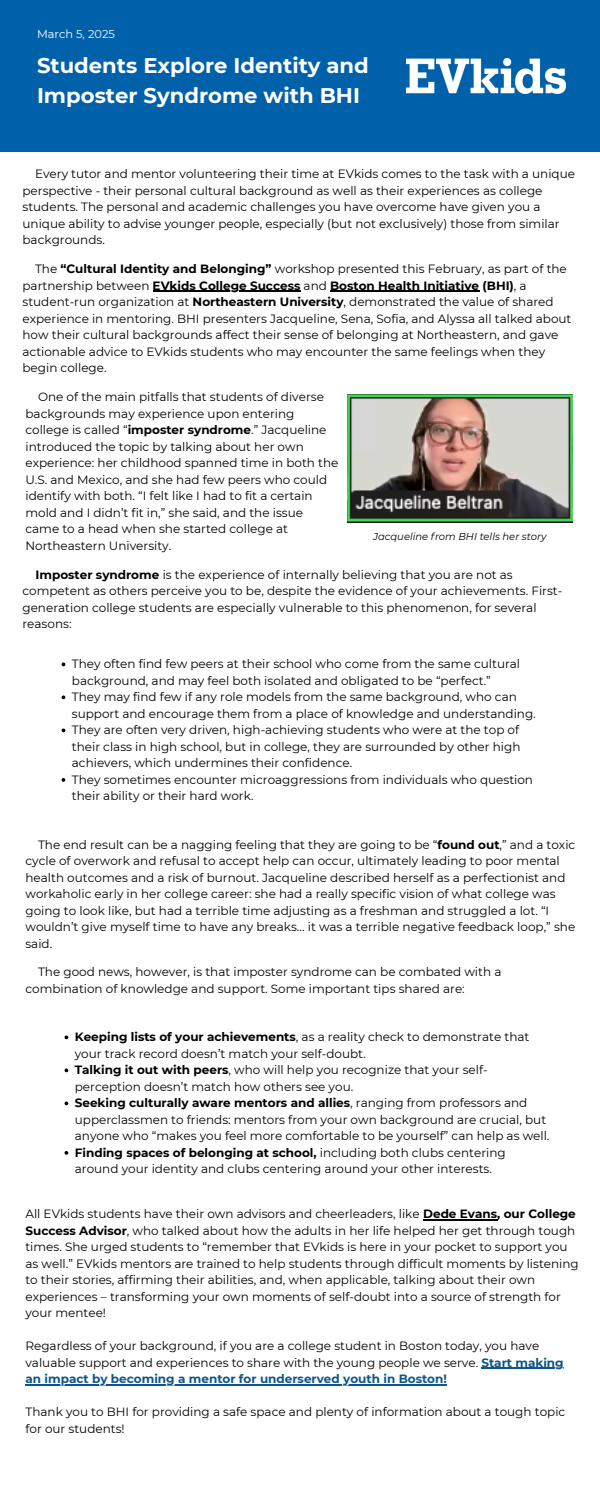
<style>
.page{position:relative;width:600px;height:1500px;background:#fff}
.page>*{position:absolute;margin:0;border:0;box-sizing:border-box;transform-origin:0 0}
.t1{font:700 21.2px/29.6px "Montserrat";color:#fff}
.t2{font:12px/16.5px "Montserrat";color:#000}
.t3{font:700 12px/16.5px "Montserrat";color:#000}
.t4{font:700 12px "Montserrat";color:#0d558b}
.t5{font:11.35px "Montserrat";color:#fff}
.t6{font:italic 10px "Montserrat";color:#000}
.s1{font-weight:400}
.s2{font-weight:700}
.s3{font-weight:700;color:#0d558b}
</style>
<div class="page">
<div style="left:0;top:0;width:600px;height:152px;background:#0061ab"></div>
<img style="left:407px;top:59px;width:158px;height:34px">
<img style="left:347px;top:394px;width:226px;height:129px">
<hr style="left:153px;top:291px;width:147px;height:1px;background:#000">
<hr style="left:330px;top:291px;width:149px;height:1px;background:#000">
<svg style="left:62px;top:778px;width:3px;height:4px"></svg>
<svg style="left:65px;top:1151px;width:3px;height:4px"></svg>
<hr style="left:423px;top:1219px;width:74px;height:1px;background:#000">
<hr style="left:481px;top:1368px;width:83px;height:1px;background:#0d558b">
<hr style="left:25px;top:1384px;width:422px;height:1px;background:#0d558b">
<p class="t5" style="left:37px;top:27px;width:79px">March 5, 2025</p>
<h2 class="t1" style="left:37px;top:51px;width:333px">Students Explore Identity and<br>Imposter Syndrome with BHI</h2>
<h2 class="t2" style="left:22px;top:166px;width:554px;text-indent:13px">Every tutor and mentor volunteering their time at EVkids comes to the task with a unique perspective - their personal cultural background as well as their experiences as college students. The personal and academic challenges you have overcome have given you a unique ability to advise younger people, especially (but not exclusively) those from similar backgrounds.</h2>
<h2 class="t3" style="left:22px;top:261px;width:546px;text-indent:13px"><span class="s1">The</span> “Cultural Identity and Belonging” <span class="s1">workshop presented this February, as part of the partnership between</span> EVkids College Success <span class="s1">and</span> Boston Health Initiative (BHI)<span class="s1">, a</span></h2>
<h1 class="t2" style="left:22px;top:294px;width:551px">student-run organization at <span class="s2">Northeastern University</span>, demonstrated the value of shared experience in mentoring. BHI presenters Jacqueline, Sena, Sofia, and Alyssa all talked about how their cultural backgrounds affect their sense of belonging at Northeastern, and gave actionable advice to EVkids students who may encounter the same feelings when they begin college.</h1>
<p class="t2" style="left:25px;top:389px;width:315px;text-indent:13px">One of the main pitfalls that students of diverse backgrounds may experience upon entering college is called “<span class="s2">imposter syndrome</span>.” Jacqueline introduced the topic by talking about her own experience: her childhood spanned time in both the U.S. and Mexico, and she had few peers who could identify with both. “I felt like I had to fit a certain mold and I didn’t fit in,” she said, and the issue came to a head when she started college at Northeastern University.</p>
<h2 class="t6" style="left:373px;top:530px;width:175px">Jacqueline from BHI tells her story</h2>
<h2 class="t2" style="left:22px;top:566px;width:541px;text-indent:13px"><span class="s2">Imposter syndrome</span> is the experience of internally believing that you are not as competent as others perceive you to be, despite the evidence of your achievements. First&shy;generation college students are especially vulnerable to this phenomenon, for several reasons:</h2>
<p class="t2" style="left:72px;top:656px;width:450px">They often find few peers at their school who come from the same cultural background, and may feel both isolated and obligated to be “perfect.”</p>
<p class="t2" style="left:72px;top:689px;width:465px">They may find few if any role models from the same background, who can support and encourage them from a place of knowledge and understanding.</p>
<h2 class="t2" style="left:72px;top:722px;width:450px;text-align:justify">They are often very driven, high-achieving students who were at the top of their class in high school, but in college, they are surrounded by other high achievers, which undermines their confidence.</h2>
<p class="t2" style="left:72px;top:771px;width:463px">They sometimes encounter microaggressions from individuals who question their ability or their hard work.</p>
<p class="t2" style="left:25px;top:836px;width:551px;text-indent:13px">The end result can be a nagging feeling that they are going to be “<span class="s2">found out</span>,” and a toxic cycle of overwork and refusal to accept help can occur, ultimately leading to poor mental health outcomes and a risk of burnout. Jacqueline described herself as a perfectionist and workaholic early in her college career: she had a really specific vision of what college was going to look like, but had a terrible time adjusting as a freshman and struggled a lot. “I wouldn’t give myself time to have any breaks… it was a terrible negative feedback loop,” she said.</p>
<p class="t2" style="left:25px;top:964px;width:477px;text-indent:13px">The good news, however, is that imposter syndrome can be combated with a combination of knowledge and support. Some important tips shared are:</p>
<h2 class="t2" style="left:75px;top:1029px;width:456px"><span class="s2">Keeping lists of your achievements</span>, as a reality check to demonstrate that your track record doesn’t match your self-doubt.</h2>
<h2 class="t2" style="left:75px;top:1062px;width:414px"><span class="s2">Talking it out with peers</span>, who will help you recognize that your self&shy;perception doesn’t match how others see you.</h2>
<p class="t2" style="left:75px;top:1095px;width:476px"><span class="s2">Seeking culturally aware mentors and allies</span>, ranging from professors and upperclassmen to friends: mentors from your own background are crucial, but anyone who “makes you feel more comfortable to be yourself” can help as well.</p>
<p class="t2" style="left:75px;top:1144px;width:433px"><span class="s2">Finding spaces of belonging at school,</span> including both clubs centering around your identity and clubs centering around your other interests.</p>
<p class="t2" style="left:25px;top:1206px;width:555px">All EVkids students have their own advisors and cheerleaders, like <span class="s2">Dede Evans, our College Success Advisor</span>, who talked about how the adults in her life helped her get through tough times. She urged students to “remember that EVkids is here in your pocket to support you as well.” EVkids mentors are trained to help students through difficult moments by listening to their stories, affirming their abilities, and, when applicable, talking about their own experiences – transforming your own moments of self-doubt into a source of strength for your mentee!</p>
<p class="t2" style="left:25px;top:1338px;width:540px">Regardless of your background, if you are a college student in Boston today, you have valuable support and experiences to share with the young people we serve. <span class="s3">Start making</span></p>
<h2 class="t4" style="left:25px;top:1372px;width:423px">an impact by becoming a mentor for underserved youth in Boston!</h2>
<h2 class="t2" style="left:25px;top:1404px;width:541px">Thank you to BHI for providing a safe space and plenty of information about a tough topic for our students!</h2>
</div>
